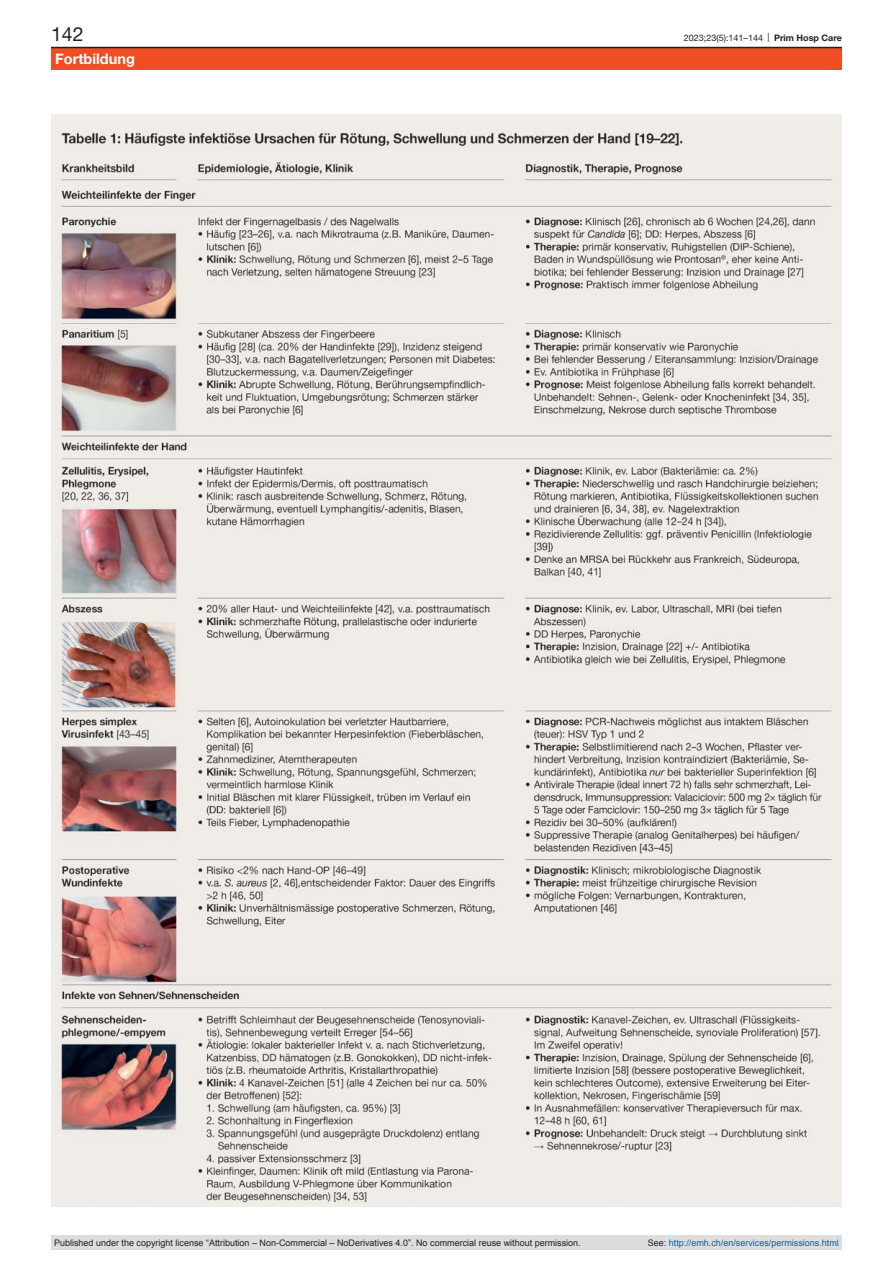
<style>
.page{position:relative;width:893px;height:1263px;background:#fff}
.page>*{position:absolute;margin:0;border:0;box-sizing:border-box;transform-origin:0 0}
.t1{font:19.5px "Helvetica Neue LT Pro";color:#231f20}
.t2{font:700 14.55px "Helvetica Neue LT Pro";color:#fff}
.t3{font:9px "Arial";color:#231f20}
.t4{font:9px "Arial";color:#0066b3}
.t5{font:9px "Helvetica Neue LT Pro";color:#231f20}
.s1{font-weight:700}
.s2{color:#231f20}
</style>
<div class="page">
<div style="left:51px;top:47px;width:791px;height:23px;background:#f04d22"></div>
<hr style="left:51px;top:47px;width:791px;height:1px;background:#231f20">
<img style="left:51px;top:115px;width:791px;height:1091px">
<div style="left:51px;top:1235px;width:791px;height:15px;background:#dcdddf"></div>
<h1 class="t1" style="left:51px;top:22px;width:34px">142</h1>
<p class="t5" style="left:684px;top:32px;width:160px">2023;23(5):141–144 | <span class="s1">Prim Hosp Care</span></p>
<h2 class="t2" style="left:55px;top:49px;width:81px">Fortbildung</h2>
<p class="t3" style="left:54px;top:1237px;width:528px">Published under the copyright license “Attribution – Non-Commercial – NoDerivatives 4.0”. No commercial reuse without permission.</p>
<p class="t4" style="left:648px;top:1237px;width:193px"><span class="s2">See:</span> http://emh.ch/en/services/permissions.html</p>
</div>
